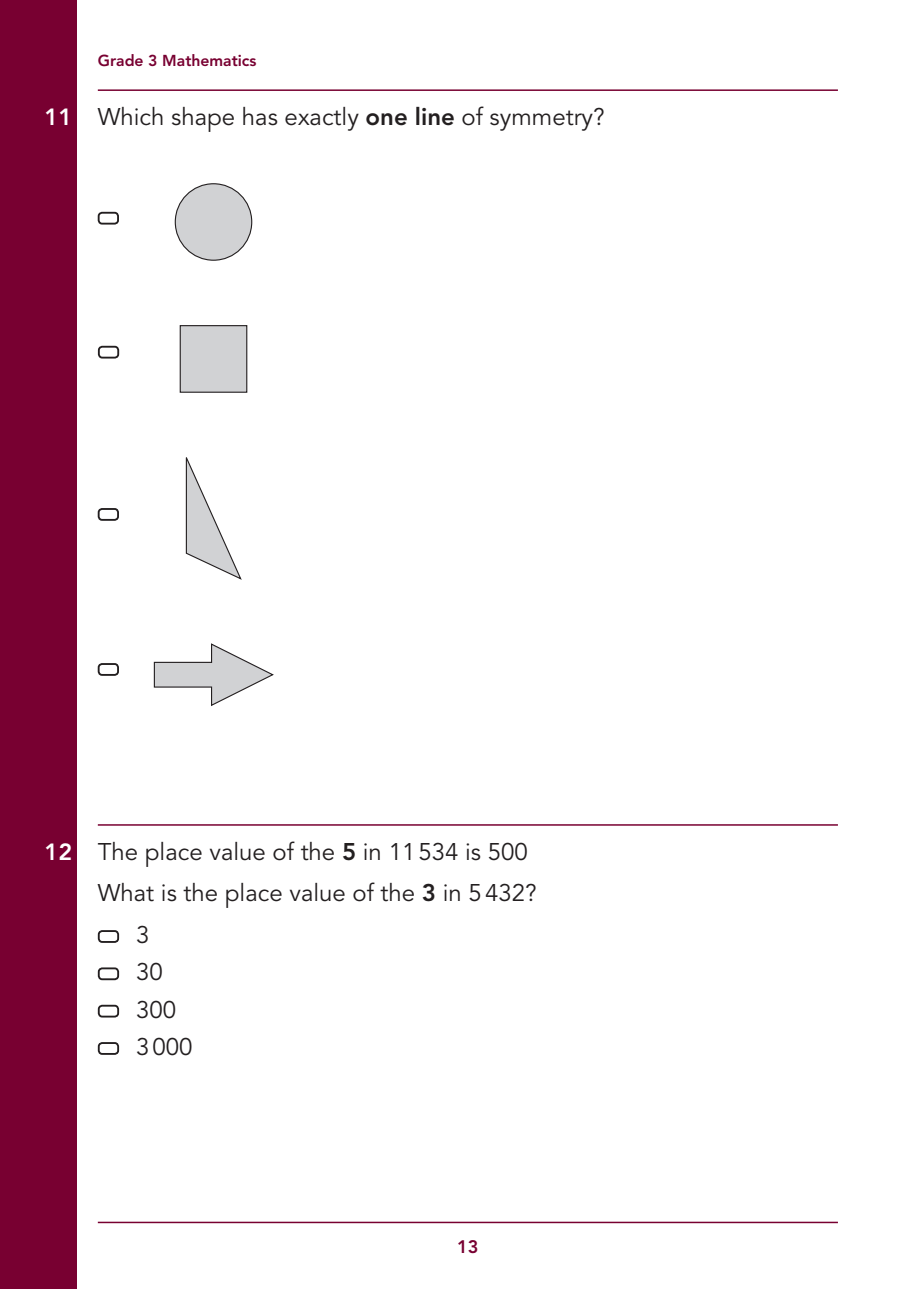
<style>
.page{position:relative;width:906px;height:1289px;background:#fff}
.page>*{position:absolute;margin:0;border:0;box-sizing:border-box;transform-origin:0 0}
.t1{font:24px/37.3px "Avenir LT Std";color:#231f20}
.t2{font:800 23.25px "Avenir LT Std";color:#fff}
.t3{font:800 18px "Avenir LT Std";color:#780031}
.t4{font:800 15.75px "Avenir LT Std";color:#780031}
.s1{font-weight:800}
</style>
<div class="page">
<hr style="left:98px;top:1221px;width:740px;height:2px;background:#780031">
<div style="left:0;top:0;width:77px;height:1288px;background:#780031"></div>
<hr style="left:98px;top:89px;width:740px;height:2px;background:#780031">
<hr style="left:98px;top:824px;width:740px;height:1px;background:#780031">
<div style="left:98px;top:930px;width:21px;height:12px;border:2px solid #231f20;border-radius:4px"></div>
<div style="left:98px;top:967px;width:21px;height:13px;border:2px solid #231f20;border-radius:4px"></div>
<div style="left:98px;top:1004px;width:21px;height:13px;border:2px solid #231f20;border-radius:4px"></div>
<div style="left:98px;top:1042px;width:21px;height:12px;border:2px solid #231f20;border-radius:4px"></div>
<div style="left:175px;top:184px;width:77px;height:76px;background:#d1d2d4;border-radius:50%"></div>
<div style="left:175px;top:183px;width:77px;height:78px;border:1px solid #231f20;border-radius:50%"></div>
<div style="left:180px;top:325px;width:67px;height:68px;background:#d1d2d4;border:1px solid #231f20"></div>
<svg style="left:185px;top:457px;width:57px;height:123px"></svg>
<svg style="left:153px;top:643px;width:121px;height:63px"></svg>
<div style="left:98px;top:212px;width:21px;height:12px;border:2px solid #231f20;border-radius:4px"></div>
<div style="left:98px;top:346px;width:21px;height:12px;border:2px solid #231f20;border-radius:4px"></div>
<div style="left:98px;top:663px;width:21px;height:13px;border:2px solid #231f20;border-radius:4px"></div>
<div style="left:98px;top:508px;width:21px;height:13px;border:2px solid #231f20;border-radius:4px"></div>
<p class="t2" style="left:45px;top:103px;width:29px">11</p>
<p class="t4" style="left:98px;top:51px;width:160px">Grade 3 Mathematics</p>
<p class="t1" style="left:98px;top:98px;width:508px">Which shape has exactly <span class="s1">one line</span> of symmetry?</p>
<p class="t2" style="left:45px;top:837px;width:29px">12</p>
<p class="t1" style="left:98px;top:833px;width:431px">The place value of the in<span class="s1">5</span> 11534 is 500</p>
<p class="t1" style="left:136px;top:873px;width:402px;line-height:41.5px;text-indent:-38px">What is the place value of the in<span class="s1">3</span> 5432?<br>3</p>
<p class="t1" style="left:136px;top:953px;width:58px">30<br>300<br>3000</p>
<p class="t3" style="left:457px;top:1235px;width:23px">13</p>
</div>
